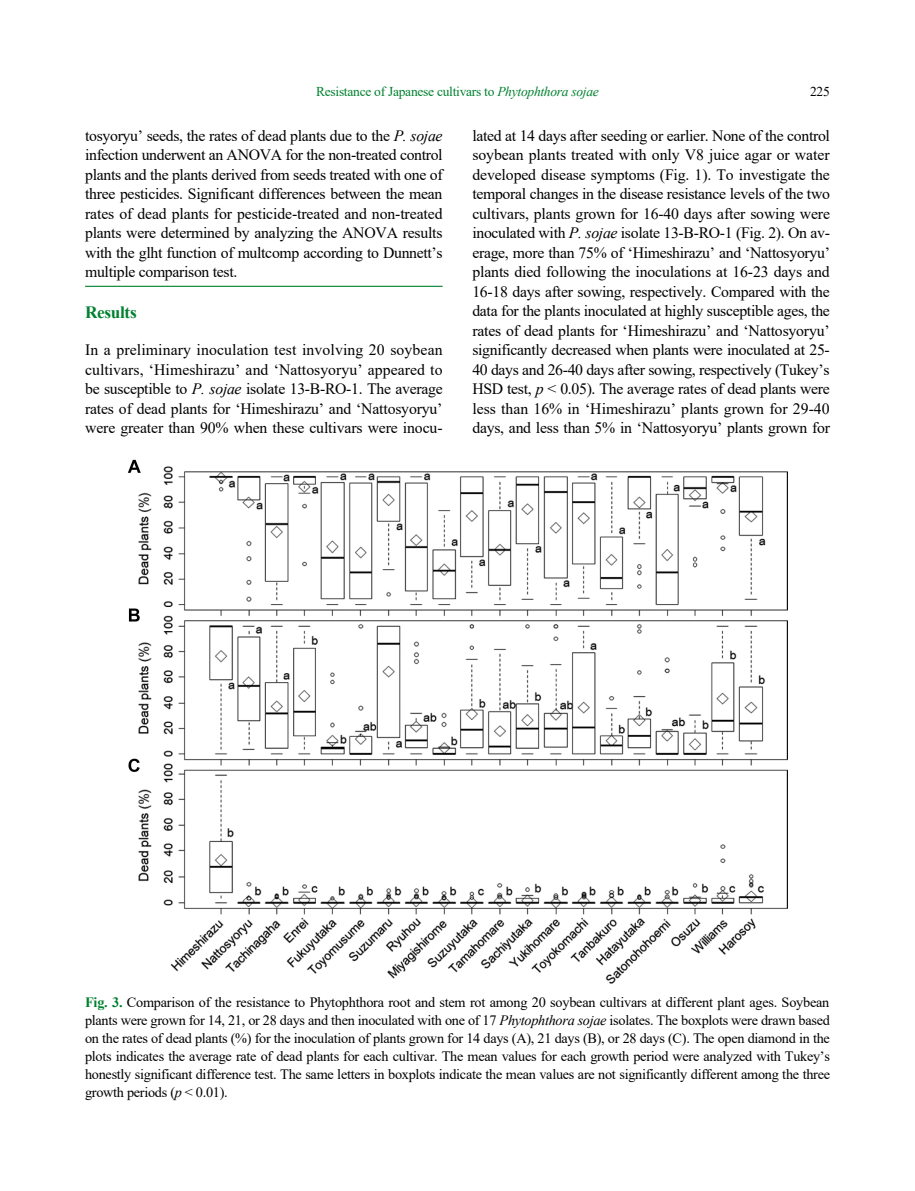
<style>
.page{position:relative;width:915px;height:1191px;background:#fff}
.page>*{position:absolute;margin:0;border:0;box-sizing:border-box;transform-origin:0 0}
.t1{font:700 17.25px "Times New Roman";letter-spacing:-.02em;color:#008130}
.t2{font:15.75px/19.5px "Times New Roman";letter-spacing:-.015em;color:#000;text-align:justify}
.t3{font:14.25px/18px "Times New Roman";letter-spacing:-.02em;color:#000;text-align:justify}
.t4{font:13.5px "Times New Roman";letter-spacing:-.02em;color:#008130}
.t5{font:13.5px "Times New Roman";color:#000}
.s1{font-style:italic}
.s2{font-weight:700;color:#008130}
</style>
<div class="page">
<hr style="left:85px;top:286px;width:357px;height:1px;background:#008130">
<img style="left:127px;top:459px;width:660px;height:524px">
<p class="t4" style="left:316px;top:82px;width:284px">Resistance of Japanese cultivars to <span class="s1">Phytophthora sojae</span></p>
<p class="t5" style="left:809px;top:82px;width:21px">225</p>
<p class="t2" style="left:85px;top:125px;width:359px">tosyoryu’ seeds, the rates of dead plants due to the <span class="s1">P. sojae </span>infection underwent an ANOVA for the non-treated control plants and the plants derived from seeds treated with one of three pesticides. Significant differences between the mean rates of dead plants for pesticide-treated and non-treated plants were determined by analyzing the ANOVA results with the glht function of multcomp according to Dunnett’s multiple comparison test.</p>
<p class="t1" style="left:85px;top:300px;width:53px">Results</p>
<p class="t2" style="left:85px;top:340px;width:359px">In a preliminary inoculation test involving 20 soybean cultivars, ‘Himeshirazu’ and ‘Nattosyoryu’ appeared to be susceptible to <span class="s1">P. sojae</span> isolate 13-B-RO-1. The average rates of dead plants for ‘Himeshirazu’ and ‘Nattosyoryu’ were greater than 90% when these cultivars were inocu-</p>
<p class="t2" style="left:472px;top:125px;width:359px">lated at 14 days after seeding or earlier. None of the control soybean plants treated with only V8 juice agar or water developed disease symptoms (Fig. 1). To investigate the temporal changes in the disease resistance levels of the two cultivars, plants grown for 16-40 days after sowing were inoculated with <span class="s1">P. sojae</span> isolate 13-B-RO-1 (Fig. 2). On av&shy;erage, more than 75% of ‘Himeshirazu’ and ‘Nattosyoryu’ plants died following the inoculations at 16-23 days and 16-18 days after sowing, respectively. Compared with the data for the plants inoculated at highly susceptible ages, the rates of dead plants for ‘Himeshirazu’ and ‘Nattosyoryu’ significantly decreased when plants were inoculated at 25- 40 days and 26-40 days after sowing, respectively (Tukey’s HSD test, <span class="s1">p</span> &lt; 0.05). The average rates of dead plants were less than 16% in ‘Himeshirazu’ plants grown for 29-40 days, and less than 5% in ‘Nattosyoryu’ plants grown for</p>
<p class="t3" style="left:85px;top:993px;width:746px"><span class="s2">Fig. 3.</span> Comparison of the resistance to Phytophthora root and stem rot among 20 soybean cultivars at different plant ages. Soybean plants were grown for 14, 21, or 28 days and then inoculated with one of 17 <span class="s1">Phytophthora sojae</span> isolates. The boxplots were drawn based on the rates of dead plants (%) for the inoculation of plants grown for 14 days (A), 21 days (B), or 28 days (C). The open diamond in the plots indicates the average rate of dead plants for each cultivar. The mean values for each growth period were analyzed with Tukey’s honestly significant difference test. The same letters in boxplots indicate the mean values are not significantly different among the three growth periods (<span class="s1">p</span> &lt; 0.01).</p>
</div>
